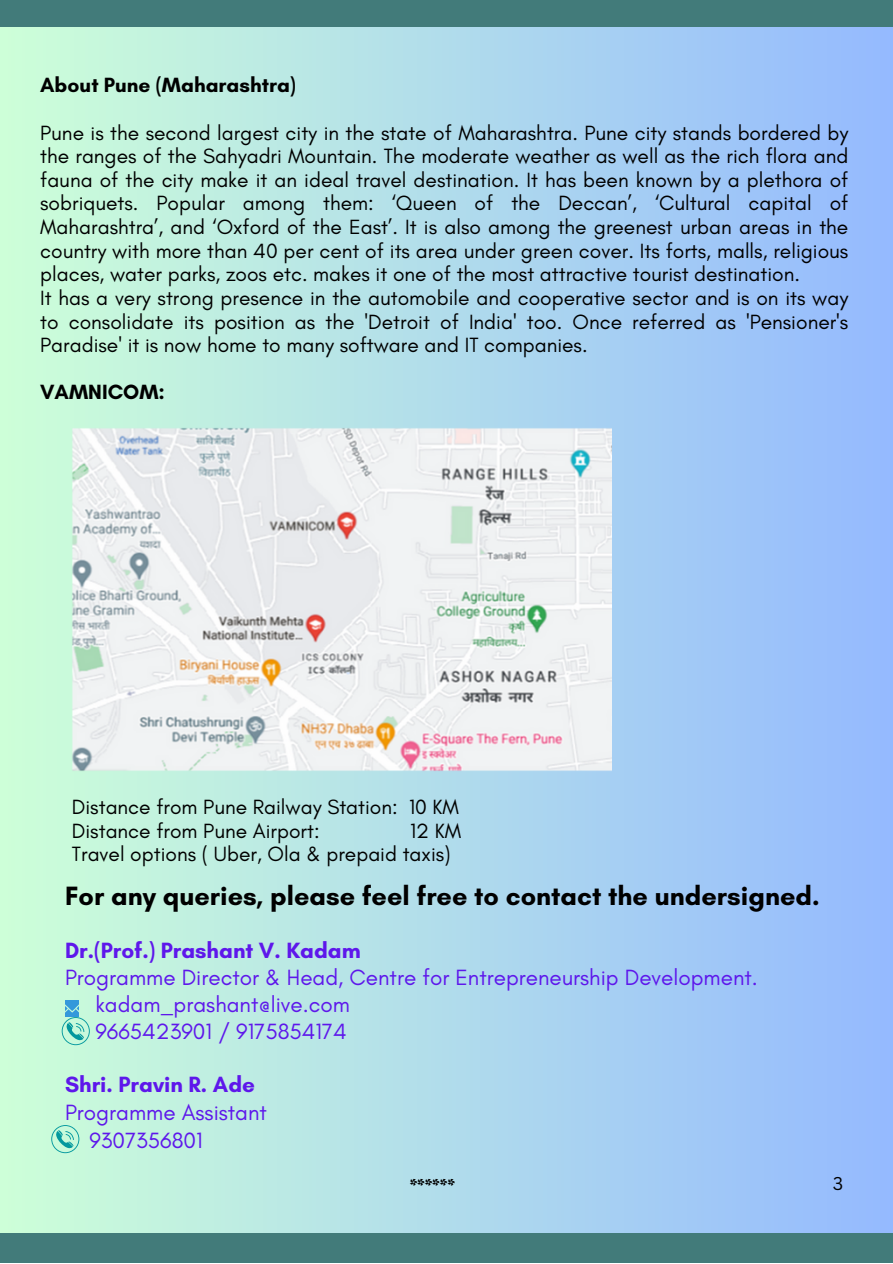
<style>
.page{position:relative;width:893px;height:1264px;background:#fff}
.page>*{position:absolute;margin:0;border:0;box-sizing:border-box;transform-origin:0 0}
.t1{font:700 27px "Glacial Indifference";color:#000}
.t2{font:22.5px "Glacial Indifference";color:#5e17eb}
.t3{font:700 22.5px "Glacial Indifference";color:#5e17eb}
.t4{font:21px/23.5px "Glacial Indifference";color:#000;text-align:justify}
.t5{font:700 21px "Glacial Indifference";color:#000}
.t6{font:700 18px "Eczar";color:#000}
.t7{font:18px "Canva Sans";color:#000}
</style>
<div class="page">
<div style="left:0;top:0;width:892px;height:1262px;background:linear-gradient(to right,#cdffd8,#94b9fe)"></div>
<div style="left:0;top:0;width:892px;height:26px;background:#427b7a"></div>
<div style="left:0;top:1232px;width:892px;height:30px;background:#427b7a"></div>
<img style="left:72px;top:428px;width:539px;height:344px">
<img style="left:65px;top:1000px;width:13px;height:16px">
<svg style="left:62px;top:1017px;width:28px;height:28px"></svg>
<svg style="left:51px;top:1125px;width:28px;height:28px"></svg>
<p class="t5" style="left:40px;top:72px;width:257px">About Pune (Maharashtra)</p>
<p class="t4" style="left:40px;top:120px;width:809px">Pune is the second largest city in the state of Maharashtra. Pune city stands bordered by the ranges of the Sahyadri Mountain. The moderate weather as well as the rich flora and fauna of the city make it an ideal travel destination. It has been known by a plethora of sobriquets. Popular among them: ‘Queen of the Deccan’, ‘Cultural capital of Maharashtra’, and ‘Oxford of the East’. It is also among the greenest urban areas in the country with more than 40 per cent of its area under green cover. Its forts, malls, religious places, water parks, zoos etc. makes it one of the most attractive tourist destination.</p>
<p class="t4" style="left:40px;top:286px;width:809px">It has a very strong presence in the automobile and cooperative sector and is on its way to consolidate its position as the 'Detroit of India' too. Once referred as 'Pensioner's Paradise' it is now home to many software and IT companies.</p>
<p class="t5" style="left:40px;top:379px;width:126px">VAMNICOM:</p>
<p class="t4" style="left:72px;top:795px;width:388px">Distance from Pune Railway Station: 10 KM</p>
<p class="t4" style="left:72px;top:818px;width:249px">Distance from Pune Airport:</p>
<p class="t4" style="left:410px;top:818px;width:52px">12 KM</p>
<p class="t4" style="left:72px;top:842px;width:380px">Travel options ( Uber, Ola &amp; prepaid taxis)</p>
<p class="t1" style="left:65px;top:879px;width:756px">For any queries, please feel free to contact the undersigned.</p>
<p class="t3" style="left:65px;top:936px;width:297px">Dr.(Prof.) Prashant V. Kadam</p>
<p class="t2" style="left:65px;top:963px;width:694px">Programme Director &amp; Head, Centre for Entrepreneurship Development.</p>
<p class="t2" style="left:95px;top:990px;width:256px">kadam_prashant@live.com</p>
<p class="t2" style="left:95px;top:1017px;width:253px">9665423901 / 9175854174</p>
<p class="t3" style="left:65px;top:1070px;width:191px">Shri. Pravin R. Ade</p>
<p class="t2" style="left:65px;top:1098px;width:203px">Programme Assistant</p>
<p class="t2" style="left:89px;top:1126px;width:115px">9307356801</p>
<p class="t6" style="left:410px;top:1176px;width:47px">******</p>
<p class="t7" style="left:832px;top:1171px;width:12px">3</p>
</div>
